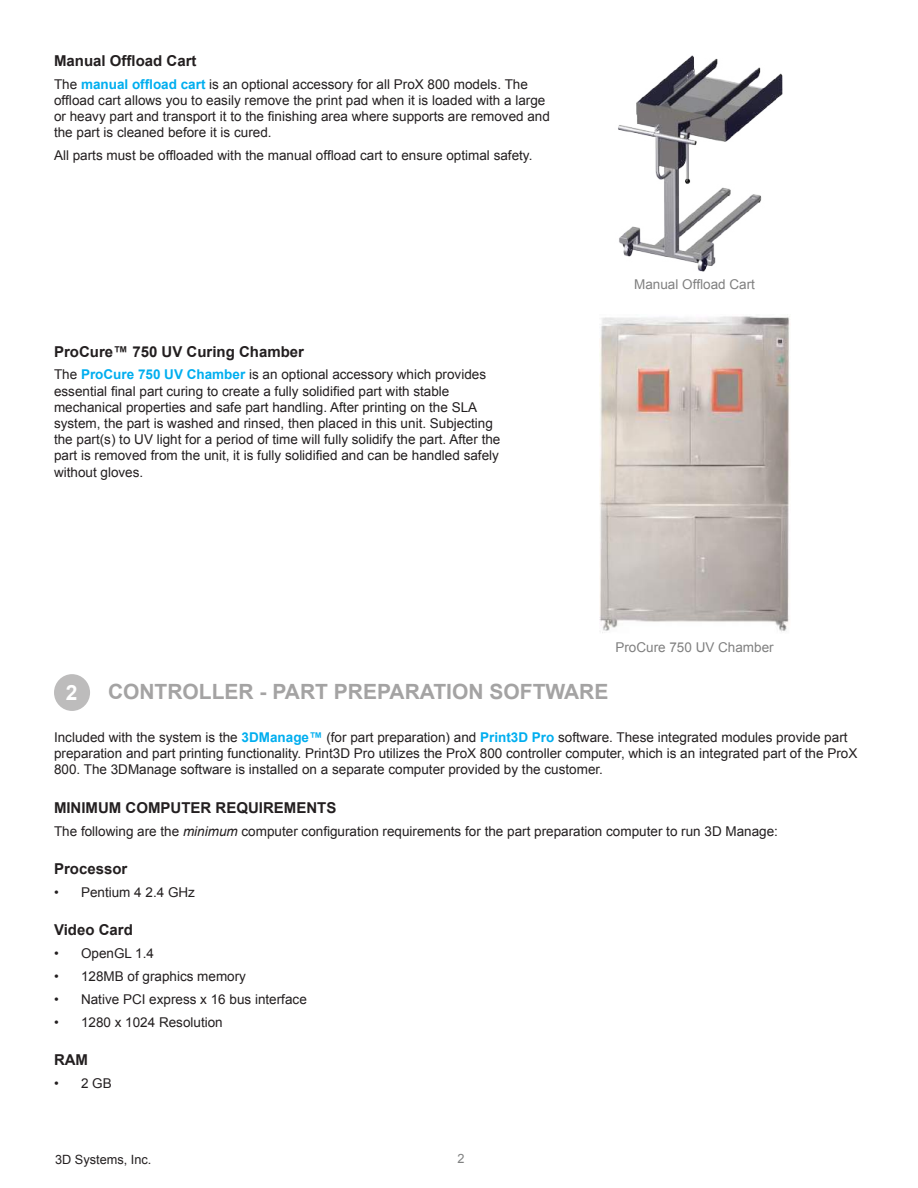
<style>
.page{position:relative;width:918px;height:1188px;background:#fff}
.page>*{position:absolute;margin:0;border:0;box-sizing:border-box;transform-origin:0 0}
.t1{font:700 21px "Arial";color:#a4a3a3}
.t2{font:700 21px "Arial";color:#fff}
.t3{font:700 15px "Arial";color:#231f20}
.t4{font:13.5px/16.2px "Arial";color:#231f20}
.t5{font:13.5px "Arial";color:#808080}
.t6{font:12.75px "Arial";color:#231f20}
.t7{font:12.75px "Arial";color:#808181}
.s1{font-weight:700;color:#00aeef}
.s2{font-style:italic}
</style>
<div class="page">
<div style="left:54px;top:674px;width:36px;height:37px;background:#bdbcbc;border-radius:50%"></div>
<img style="left:618px;top:55px;width:165px;height:217px">
<img style="left:599px;top:316px;width:191px;height:317px">
<p class="t3" style="left:54px;top:50px;width:144px">Manual Offload Cart</p>
<p class="t4" style="left:54px;top:76px;width:497px">The <span class="s1">manual offload cart</span> is an optional accessory for all ProX 800 models. The offload cart allows you to easily remove the print pad when it is loaded with a large or heavy part and transport it to the finishing area where supports are removed and the part is cleaned before it is cured.</p>
<p class="t4" style="left:54px;top:147px;width:480px">All parts must be offloaded with the manual offload cart to ensure optimal safety.</p>
<p class="t3" style="left:54px;top:341px;width:252px">ProCure™ 750 UV Curing Chamber</p>
<p class="t4" style="left:54px;top:367px;width:448px">The <span class="s1">ProCure 750 UV Chamber</span> is an optional accessory which provides essential final part curing to create a fully solidified part with stable mechanical properties and safe part handling. After printing on the SLA system, the part is washed and rinsed, then placed in this unit. Subjecting the part(s) to UV light for a period of time will fully solidify the part. After the part is removed from the unit, it is fully solidified and can be handled safely without gloves.</p>
<p class="t5" style="left:634px;top:275px;width:122px">Manual Offload Cart</p>
<p class="t5" style="left:615px;top:638px;width:160px">ProCure 750 UV Chamber</p>
<h1 class="t1" style="left:108px;top:677px;width:502px">CONTROLLER - PART PREPARATION SOFTWARE</h1>
<p class="t4" style="left:54px;top:729px;width:805px">Included with the system is the <span class="s1">3DManage™</span> (for part preparation) and <span class="s1">Print3D Pro</span> software. These integrated modules provide part preparation and part printing functionality. Print3D Pro utilizes the ProX 800 controller computer, which is an integrated part of the ProX<br>800. The 3DManage software is installed on a separate computer provided by the customer.</p>
<p class="t3" style="left:54px;top:797px;width:284px">MINIMUM COMPUTER REQUIREMENTS</p>
<p class="t4" style="left:54px;top:823px;width:726px">The following are the <span class="s2">minimum</span> computer configuration requirements for the part preparation computer to run 3D Manage:</p>
<p class="t3" style="left:54px;top:859px;width:75px">Processor</p>
<p class="t4" style="left:54px;top:884px;width:143px">• Pentium 4 2.4 GHz</p>
<p class="t3" style="left:54px;top:920px;width:80px">Video Card</p>
<p class="t4" style="left:54px;top:945px;width:102px">• OpenGL 1.4</p>
<p class="t4" style="left:54px;top:968px;width:194px">• 128MB of graphics memory</p>
<p class="t4" style="left:54px;top:991px;width:254px">• Native PCI express x 16 bus interface</p>
<p class="t4" style="left:54px;top:1014px;width:170px">• 1280 x 1024 Resolution</p>
<p class="t3" style="left:54px;top:1050px;width:36px">RAM</p>
<p class="t4" style="left:54px;top:1075px;width:59px">• 2 GB</p>
<h1 class="t2" style="left:66px;top:679px;width:13px">2</h1>
<p class="t6" style="left:55px;top:1151px;width:98px">3D Systems, Inc.</p>
<p class="t7" style="left:458px;top:1150px;width:9px">2</p>
</div>
